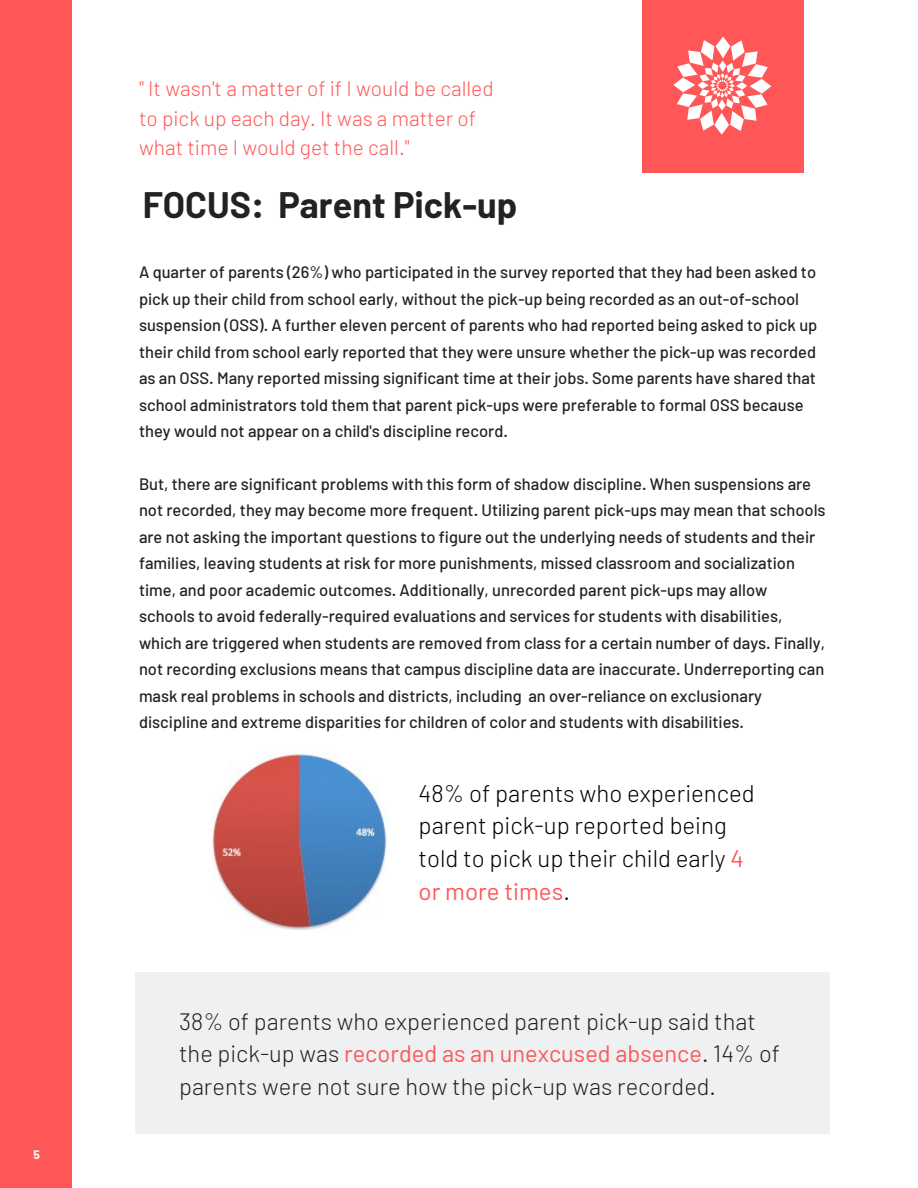
<style>
.page{position:relative;width:918px;height:1188px;background:#fff}
.page>*{position:absolute;margin:0;border:0;box-sizing:border-box;transform-origin:0 0}
.t1{font:700 36px "Barlow";color:#222}
.t2{font:300 24px/32.7px "Barlow";color:#000}
.t3{font:300 23.7px/32.7px "Barlow";color:#222}
.t4{font:300 21px/29.2px "Barlow";color:#ff5757}
.t5{font:500 16.5px/26.4px "Barlow";color:#222}
.t6{font:700 12px "Barlow";color:#fff}
.s1{font-weight:400;color:#ff5757}
</style>
<div class="page">
<div style="left:642px;top:0;width:161px;height:173px;background:#ff5757"></div>
<svg style="left:673px;top:37px;width:98px;height:98px"></svg>
<div style="left:136px;top:972px;width:694px;height:162px;background:#eef0f2"></div>
<img style="left:212px;top:754px;width:175px;height:176px">
<div style="left:0;top:0;width:71px;height:1188px;background:#ff5757"></div>
<p class="t6" style="left:33px;top:1147px;width:8px">5</p>
<p class="t4" style="left:139px;top:73px;width:356px">" It wasn't a matter of if I would be called to pick up each day. It was a matter of what time I would get the call."</p>
<h1 class="t1" style="left:143px;top:182px;width:376px">FOCUS: Parent Pick-up</h1>
<p class="t5" style="left:139px;top:258px;width:680px">A quarter of parents (26%) who participated in the survey reported that they had been asked to pick up their child from school early, without the pick-up being recorded as an out-of-school suspension (OSS). A further eleven percent of parents who had reported being asked to pick up their child from school early reported that they were unsure whether the pick-up was recorded as an OSS. Many reported missing significant time at their jobs. Some parents have shared that school administrators told them that parent pick-ups were preferable to formal OSS because they would not appear on a child's discipline record.</p>
<p class="t5" style="left:139px;top:470px;width:688px">But, there are significant problems with this form of shadow discipline. When suspensions are not recorded, they may become more frequent. Utilizing parent pick-ups may mean that schools are not asking the important questions to figure out the underlying needs of students and their families, leaving students at risk for more punishments, missed classroom and socialization time, and poor academic outcomes. Additionally, unrecorded parent pick-ups may allow schools to avoid federally-required evaluations and services for students with disabilities, which are triggered when students are removed from class for a certain number of days. Finally, not recording exclusions means that campus discipline data are inaccurate. Underreporting can mask real problems in schools and districts, including an over-reliance on exclusionary discipline and extreme disparities for children of color and students with disabilities.</p>
<h2 class="t2" style="left:419px;top:776px;width:338px">48% of parents who experienced parent pick-up reported being told to pick up their child early <span class="s1">4 or more times</span>.</h2>
<h3 class="t3" style="left:179px;top:1004px;width:602px">38% of parents who experienced parent pick-up said that the pick-up was <span class="s1">recorded as an unexcused absence</span>. 14% of parents were not sure how the pick-up was recorded.</h3>
</div>
